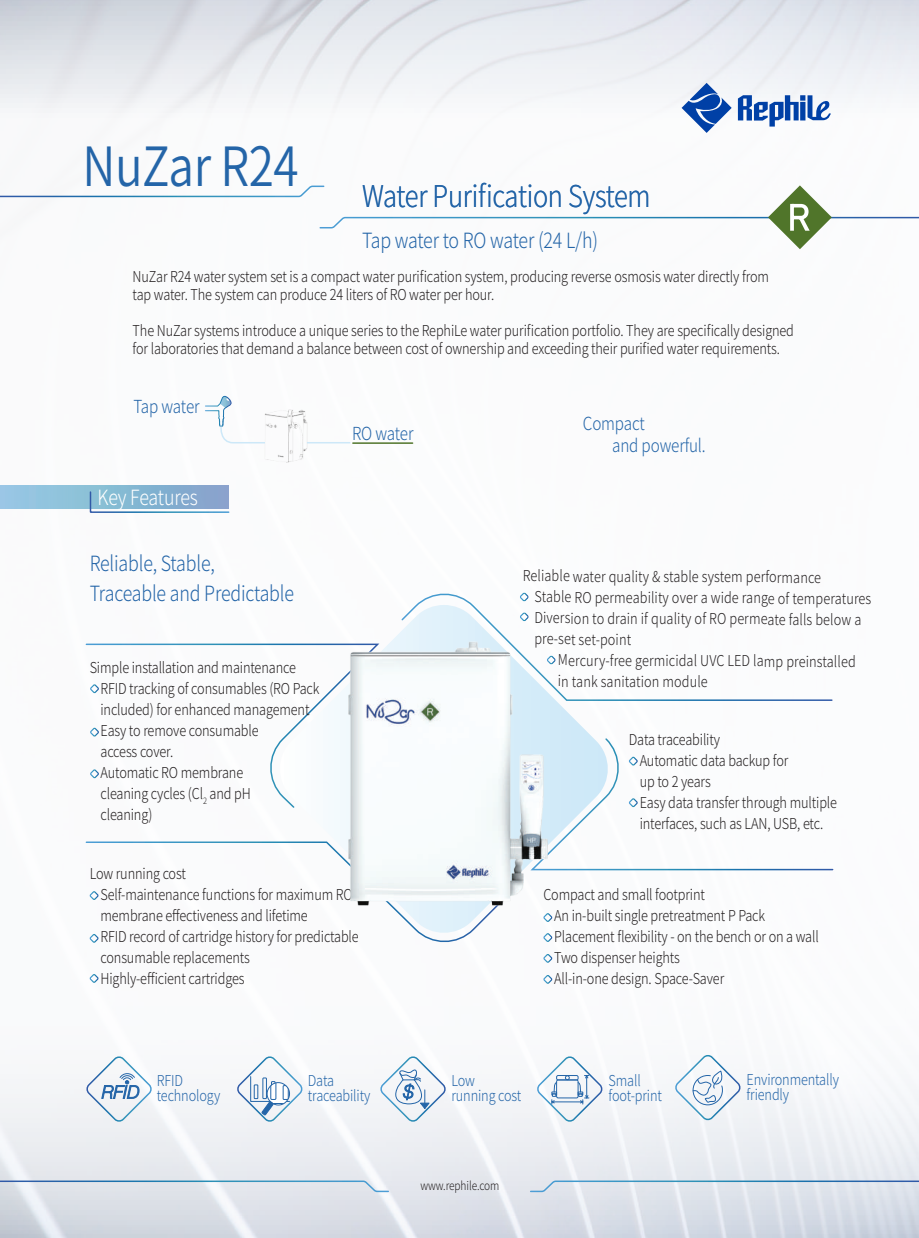
<style>
.page{position:relative;width:919px;height:1238px;background:#fff}
.page>*{position:absolute;margin:0;border:0;box-sizing:border-box;transform-origin:0 0}
.t1{font:54px "Source Han Sans CN";letter-spacing:-.01em;color:#2465a8;scale:.85 1}
.t2{font:300 30px "Source Han Sans CN";letter-spacing:-.01em;color:#2465a8;scale:.85 1}
.t3{font:300 21px/30px "Source Han Sans CN";letter-spacing:-.01em;color:#2465a8;scale:.85 1}
.t4{font:300 21px "Source Han Sans CN";letter-spacing:-.015em;color:#fff;scale:.85 1}
.t5{font:300 18px/21.6px "Source Han Sans CN";letter-spacing:-.01em;color:#2465a8;scale:.85 1}
.t6{font:300 15px/21px "Source Han Sans CN";letter-spacing:-.01em;color:#231f20;scale:.85 1}
.t7{font:300 15px/15px "Source Han Sans CN";letter-spacing:-.015em;color:#2465a8;scale:.85 1}
.t8{font:300 12px "Source Han Sans CN";letter-spacing:-.01em;color:#231f20;scale:.85 1}
</style>
<div class="page">
<img style="left:0;top:0;width:918px;height:1237px">
<svg style="left:737px;top:95px;width:93px;height:32px"></svg>
<svg style="left:681px;top:83px;width:50px;height:50px"></svg>
<img style="left:251px;top:401px;width:69px;height:69px">
<svg style="left:0;top:1179px;width:390px;height:13px;background:#cedbe6"></svg>
<svg style="left:529px;top:1179px;width:389px;height:13px;background:#cddae6"></svg>
<div style="left:1px;top:485px;width:228px;height:23px;background:linear-gradient(to right,#94cde2,#80a4c9)"></div>
<svg style="left:89px;top:490px;width:141px;height:23px;background:#8cb5d3"></svg>
<svg style="left:276px;top:605px;width:335px;height:331px"></svg>
<svg style="left:85px;top:642px;width:246px;height:167px"></svg>
<svg style="left:400px;top:588px;width:433px;height:113px"></svg>
<svg style="left:519px;top:592px;width:9px;height:9px"></svg>
<svg style="left:520px;top:612px;width:8px;height:5px"></svg>
<svg style="left:90px;top:684px;width:9px;height:9px"></svg>
<svg style="left:90px;top:727px;width:9px;height:9px"></svg>
<svg style="left:90px;top:769px;width:9px;height:9px"></svg>
<svg style="left:543px;top:953px;width:9px;height:9px"></svg>
<svg style="left:543px;top:974px;width:9px;height:9px"></svg>
<svg style="left:543px;top:933px;width:9px;height:8px"></svg>
<svg style="left:85px;top:840px;width:417px;height:107px"></svg>
<svg style="left:90px;top:973px;width:8px;height:9px"></svg>
<svg style="left:565px;top:737px;width:269px;height:134px"></svg>
<img style="left:331px;top:617px;width:234px;height:312px">
<svg style="left:0;top:185px;width:918px;height:64px"></svg>
<hr style="left:307px;top:442px;width:43px;height:1px;background:#cde8f8">
<svg style="left:205px;top:395px;width:61px;height:49px"></svg>
<hr style="left:353px;top:442px;width:59px;height:2px;background:#50752a">
<svg style="left:378px;top:1054px;width:69px;height:69px"></svg>
<svg style="left:84px;top:1054px;width:70px;height:69px"></svg>
<svg style="left:235px;top:1054px;width:69px;height:69px"></svg>
<div style="left:283px;top:1085px;width:5px;height:14px;border:1px solid #2465a8"></div>
<svg style="left:535px;top:1054px;width:69px;height:69px"></svg>
<svg style="left:673px;top:1052px;width:69px;height:70px"></svg>
<h1 class="t1" style="left:83px;top:135px;width:256px">NuZar R24</h1>
<h2 class="t2" style="left:362px;top:179px;width:341px">Water Purification System</h2>
<h3 class="t3" style="left:362px;top:226px;width:279px">Tap water to RO water (24 L/h)</h3>
<p class="t6" style="left:133px;top:268px;width:750px;line-height:18px">NuZar R24 water system set is a compact water purification system, producing reverse osmosis water directly from tap water. The system can produce 24 liters of RO water per hour.</p>
<p class="t6" style="left:133px;top:322px;width:779px;line-height:18px">The NuZar systems introduce a unique series to the RephiLe water purification portfolio. They are specifically designed for laboratories that demand a balance between cost of ownership and exceeding their purified water requirements.</p>
<p class="t5" style="left:133px;top:396px;width:79px">Tap water</p>
<h3 class="t4" style="left:97px;top:485px;width:120px">Key Features</h3>
<h3 class="t3" style="left:90px;top:548px;width:242px">Reliable, Stable,<br>Traceable and Predictable</h3>
<p class="t6" style="left:100px;top:657px;width:259px;text-indent:-11px">Simple installation and maintenance<br>RFID tracking of consumables (RO Pack included) for enhanced management<br>Easy to remove consumable<br>access cover.<br>Automatic RO membrane<br>cleaning cycles (Cl<sub>2</sub> and pH<br>cleaning)</p>
<p class="t5" style="left:352px;top:423px;width:74px">RO water</p>
<p class="t6" style="left:100px;top:863px;width:305px;text-indent:-11px">Low running cost<br>Self-maintenance functions for maximum RO membrane effectiveness and lifetime<br>RFID record of cartridge history for predictable consumable replacements<br>Highly-efficient cartridges</p>
<p class="t5" style="left:612px;top:413px;width:112px;text-indent:-29px">Compact<br>and powerful.</p>
<p class="t6" style="left:534px;top:566px;width:398px;text-indent:-12px">Reliable water quality &amp; stable system performance<br>Stable RO permeability over a wide range of temperatures Diversion to drain if quality of RO permeate falls below a pre-set set-point</p>
<p class="t6" style="left:558px;top:650px;width:352px">Mercury-free germicidal UVC LED lamp preinstalled in tank sanitation module</p>
<p class="t6" style="left:639px;top:729px;width:234px;text-indent:-11px">Data traceability<br>Automatic data backup for<br>up to 2 years<br>Easy data transfer through multiple interfaces, such as LAN, USB, etc.</p>
<p class="t6" style="left:554px;top:884px;width:313px;text-indent:-11px">Compact and small footprint<br>An in-built single pretreatment P Pack Placement flexibility - on the bench or on a wall Two dispenser heights<br>All-in-one design. Space-Saver</p>
<p class="t7" style="left:157px;top:1073px;width:76px">RFID technology</p>
<p class="t7" style="left:308px;top:1073px;width:75px">Data traceability</p>
<p class="t7" style="left:451px;top:1073px;width:84px">Low running cost</p>
<p class="t7" style="left:608px;top:1073px;width:65px">Small foot-print</p>
<p class="t7" style="left:746px;top:1072px;width:110px">Environmentally friendly</p>
<p class="t8" style="left:420px;top:1178px;width:94px">www.rephile.com</p>
</div>
